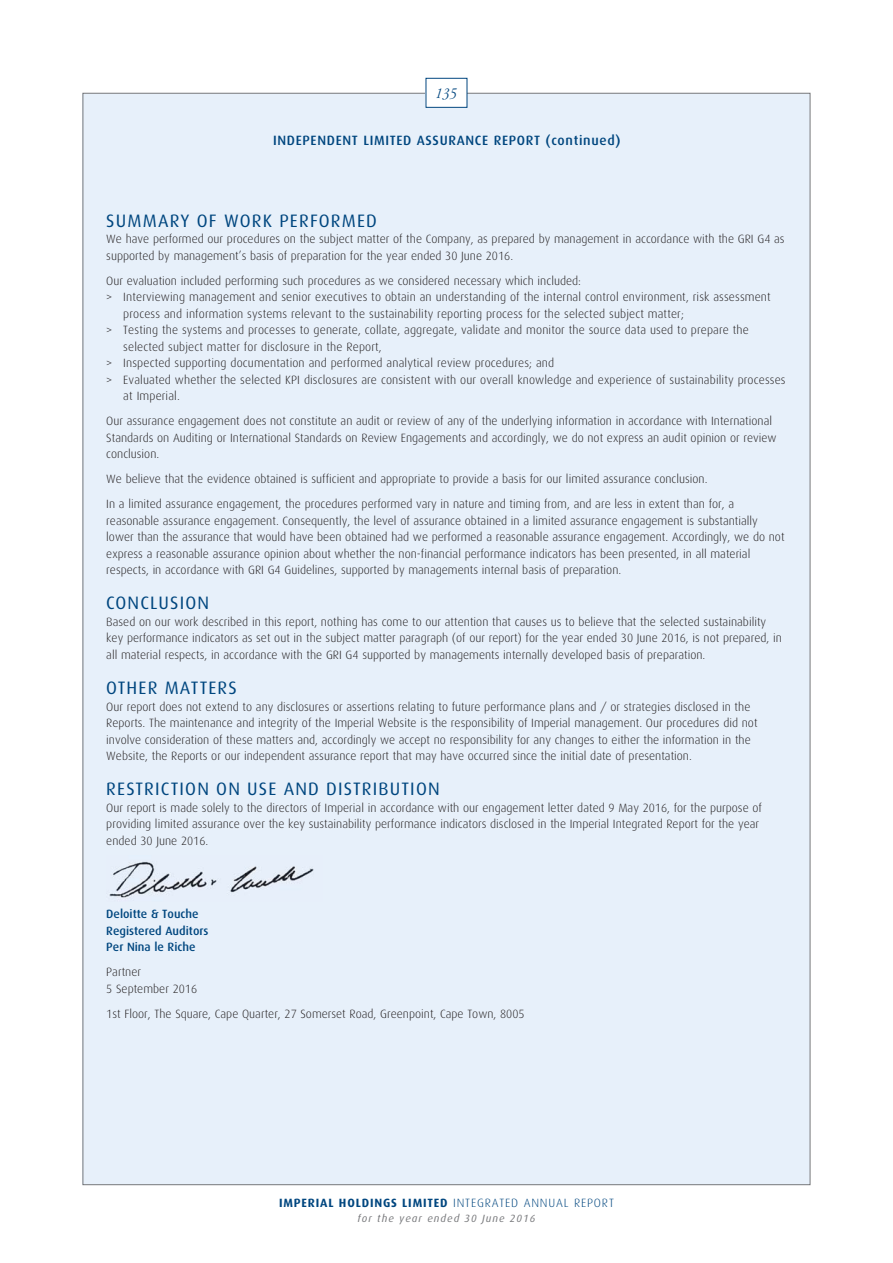
<style>
.page{position:relative;width:893px;height:1263px;background:#fff}
.page>*{position:absolute;margin:0;border:0;box-sizing:border-box;transform-origin:0 0}
.t1{font:18px "Dax";letter-spacing:.065em;color:#00467f}
.t2{font:italic 300 condensed 15px "ITC Garamond Std";color:#00467f}
.t3{font:500 13.5px "Dax";letter-spacing:.05em;color:#00467f}
.t4{font:300 12px/16.5px "Dax";color:#231f20}
.t5{font:500 12px/16.5px "Dax";color:#00467f}
.t6{font:700 12px "Dax";letter-spacing:.07em;color:#00467f}
.t7{font:italic 10.5px "Dax";letter-spacing:.1em;color:#77787b}
.s1{font-weight:300}
</style>
<div class="page">
<div style="left:83px;top:93px;width:727px;height:1092px;background:#e7f0fa"></div>
<div style="left:426px;top:78px;width:41px;height:29px;background:#fff"></div>
<div style="left:426px;top:78px;width:41px;height:30px;border:1px solid #00467f"></div>
<img style="left:109px;top:862px;width:205px;height:36px">
<p class="t2" style="left:436px;top:84px;width:23px">135</p>
<p class="t3" style="left:273px;top:134px;width:349px">INDEPENDENT LIMITED ASSURANCE REPORT (continued)</p>
<h1 class="t1" style="left:106px;top:212px;width:272px">SUMMARY OF WORK PERFORMED</h1>
<p class="t4" style="left:106px;top:231px;width:680px">We have performed our procedures on the subject matter of the Company, as prepared by management in accordance with the GRI G4 as supported by management’s basis of preparation for the year ended 30 June 2016.</p>
<p class="t4" style="left:106px;top:273px;width:476px">Our evaluation included performing such procedures as we considered necessary which included:</p>
<p class="t4" style="left:106px;top:289px;width:666px">&gt; Interviewing management and senior executives to obtain an understanding of the internal control environment, risk assessment</p>
<p class="t4" style="left:123px;top:306px;width:562px">process and information systems relevant to the sustainability reporting process for the selected subject matter;</p>
<p class="t4" style="left:106px;top:322px;width:644px">&gt; Testing the systems and processes to generate, collate, aggregate, validate and monitor the source data used to prepare the</p>
<p class="t4" style="left:123px;top:339px;width:260px">selected subject matter for disclosure in the Report,</p>
<p class="t4" style="left:106px;top:355px;width:449px">&gt; Inspected supporting documentation and performed analytical review procedures; and</p>
<p class="t4" style="left:106px;top:372px;width:681px">&gt; Evaluated whether the selected KPI disclosures are consistent with our overall knowledge and experience of sustainability processes</p>
<p class="t4" style="left:123px;top:388px;width:58px">at Imperial.</p>
<p class="t4" style="left:106px;top:413px;width:672px">Our assurance engagement does not constitute an audit or review of any of the underlying information in accordance with International<br>Standards on Auditing or International Standards on Review Engagements and accordingly, we do not express an audit opinion or review conclusion.</p>
<p class="t4" style="left:106px;top:467px;width:629px;line-height:25px">We believe that the evidence obtained is sufficient and appropriate to provide a basis for our limited assurance conclusion.<br>In a limited assurance engagement, the procedures performed vary in nature and timing from, and are less in extent than for, a</p>
<p class="t4" style="left:106px;top:513px;width:680px">reasonable assurance engagement. Consequently, the level of assurance obtained in a limited assurance engagement is substantially lower than the assurance that would have been obtained had we performed a reasonable assurance engagement. Accordingly, we do not express a reasonable assurance opinion about whether the non-financial performance indicators has been presented, in all material respects, in accordance with GRI G4 Guidelines, supported by managements internal basis of preparation.</p>
<h1 class="t1" style="left:106px;top:594px;width:104px">CONCLUSION</h1>
<p class="t4" style="left:106px;top:614px;width:677px">Based on our work described in this report, nothing has come to our attention that causes us to believe that the selected sustainability key performance indicators as set out in the subject matter paragraph (of our report) for the year ended 30 June 2016, is not prepared, in all material respects, in accordance with the GRI G4 supported by managements internally developed basis of preparation.</p>
<h1 class="t1" style="left:106px;top:679px;width:132px">OTHER MATTERS</h1>
<p class="t4" style="left:106px;top:699px;width:653px">Our report does not extend to any disclosures or assertions relating to future performance plans and / or strategies disclosed in the Reports. The maintenance and integrity of the Imperial Website is the responsibility of Imperial management. Our procedures did not involve consideration of these matters and, accordingly we accept no responsibility for any changes to either the information in the Website, the Reports or our independent assurance report that may have occurred since the initial date of presentation.</p>
<h1 class="t1" style="left:106px;top:780px;width:335px">RESTRICTION ON USE AND DISTRIBUTION</h1>
<p class="t4" style="left:106px;top:800px;width:657px">Our report is made solely to the directors of Imperial in accordance with our engagement letter dated 9 May 2016, for the purpose of providing limited assurance over the key sustainability performance indicators disclosed in the Imperial Integrated Report for the year ended 30 June 2016.</p>
<p class="t5" style="left:106px;top:906px;width:104px">Deloitte &amp; Touche<br>Registered Auditors<br>Per Nina le Riche</p>
<p class="t4" style="left:106px;top:964px;width:92px">Partner<br>5 September 2016</p>
<p class="t4" style="left:106px;top:1006px;width:420px">1st Floor, The Square, Cape Quarter, 27 Somerset Road, Greenpoint, Cape Town, 8005</p>
<p class="t6" style="left:279px;top:1197px;width:336px">IMPERIAL HOLDINGS LIMITED <span class="s1">INTEGRATED ANNUAL REPORT</span></p>
<p class="t7" style="left:358px;top:1214px;width:179px">for the year ended 30 June 2016</p>
</div>
